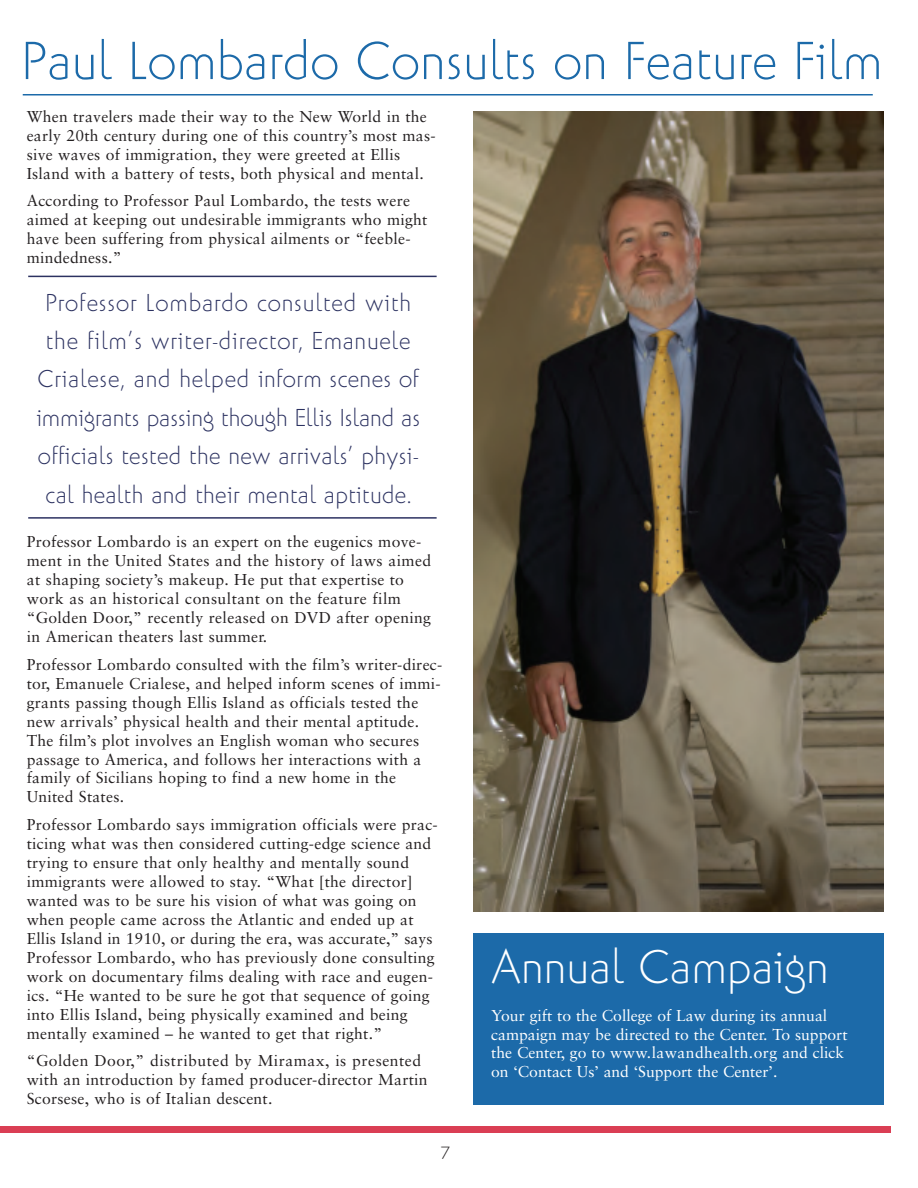
<style>
.page{position:relative;width:918px;height:1188px;background:#fff}
.page>*{position:absolute;margin:0;border:0;box-sizing:border-box;transform-origin:0 0}
.t1{font:300 52.5px "Naniara";color:#1c6aa9}
.t2{font:300 46.5px "Naniara";color:#fff}
.t3{font:300 24px/38.4px "Naniara";letter-spacing:.01em;color:#2c3261;text-align:center}
.t4{font:300 16.5px "Naniara";color:#231f20}
.t5{font:15.75px/18.9px "Sabon";letter-spacing:.015em;color:#231f20}
.t6{font:15.75px/18.8px "Sabon";color:#fff}
</style>
<div class="page">
<div style="left:0;top:1126px;width:891px;height:7px;background:#da3e54"></div>
<hr style="left:23px;top:94px;width:850px;height:1px;background:#1c6aa9">
<img style="left:473px;top:111px;width:411px;height:800px">
<hr style="left:28px;top:276px;width:409px;height:1px;background:#2c3261">
<div style="left:473px;top:934px;width:410px;height:171px;background:#1c6aa9"></div>
<hr style="left:28px;top:517px;width:409px;height:2px;background:#2c3261">
<h1 class="t1" style="left:22px;top:36px;width:863px">Paul Lombardo Consults on Feature Film</h1>
<p class="t5" style="left:27px;top:108px;width:410px">When travelers made their way to the New World in the early 20th century during one of this country’s most mas&shy;sive waves of immigration, they were greeted at Ellis Island with a battery of tests, both physical and mental.</p>
<p class="t5" style="left:27px;top:193px;width:402px">According to Professor Paul Lombardo, the tests were aimed at keeping out undesirable immigrants who might have been suffering from physical ailments or “feeble&shy;mindedness.”</p>
<h3 class="t3" style="left:36px;top:285px;width:385px">Professor Lombardo consulted with the film’s writer-director, Emanuele Crialese, and helped inform scenes of immigrants passing though Ellis Island as officials tested the new arrivals’ physi&shy;cal health and their mental aptitude.</h3>
<p class="t5" style="left:27px;top:534px;width:406px">Professor Lombardo is an expert on the eugenics move&shy;ment in the United States and the history of laws aimed at shaping society’s makeup. He put that expertise to work as an historical consultant on the feature film “Golden Door,” recently released on DVD after opening in American theaters last summer.</p>
<p class="t5" style="left:27px;top:656px;width:417px">Professor Lombardo consulted with the film’s writer-direc&shy;tor, Emanuele Crialese, and helped inform scenes of immi&shy;grants passing though Ellis Island as officials tested the new arrivals’ physical health and their mental aptitude.<br>The film’s plot involves an English woman who secures passage to America, and follows her interactions with a family of Sicilians hoping to find a new home in the United States.</p>
<p class="t5" style="left:27px;top:817px;width:413px">Professor Lombardo says immigration officials were prac&shy;ticing what was then considered cutting-edge science and trying to ensure that only healthy and mentally sound immigrants were allowed to stay. “What [the director] wanted was to be sure his vision of what was going on when people came across the Atlantic and ended up at Ellis Island in 1910, or during the era, was accurate,” says Professor Lombardo, who has previously done consulting work on documentary films dealing with race and eugen&shy;ics. “He wanted to be sure he got that sequence of going into Ellis Island, being physically examined and being mentally examined – he wanted to get that right.”</p>
<p class="t5" style="left:27px;top:1053px;width:402px">“Golden Door,” distributed by Miramax, is presented with an introduction by famed producer-director Martin<br>Scorsese, who is of Italian descent.</p>
<p class="t4" style="left:441px;top:1141px;width:11px">7</p>
<h2 class="t2" style="left:491px;top:945px;width:339px">Annual Campaign</h2>
<p class="t6" style="left:491px;top:1007px;width:358px">Your gift to the College of Law during its annual campaign may be directed to the Center. To support the Center, go to www.lawandhealth.org and click on ‘Contact Us’ and ‘Support the Center’.</p>
</div>
